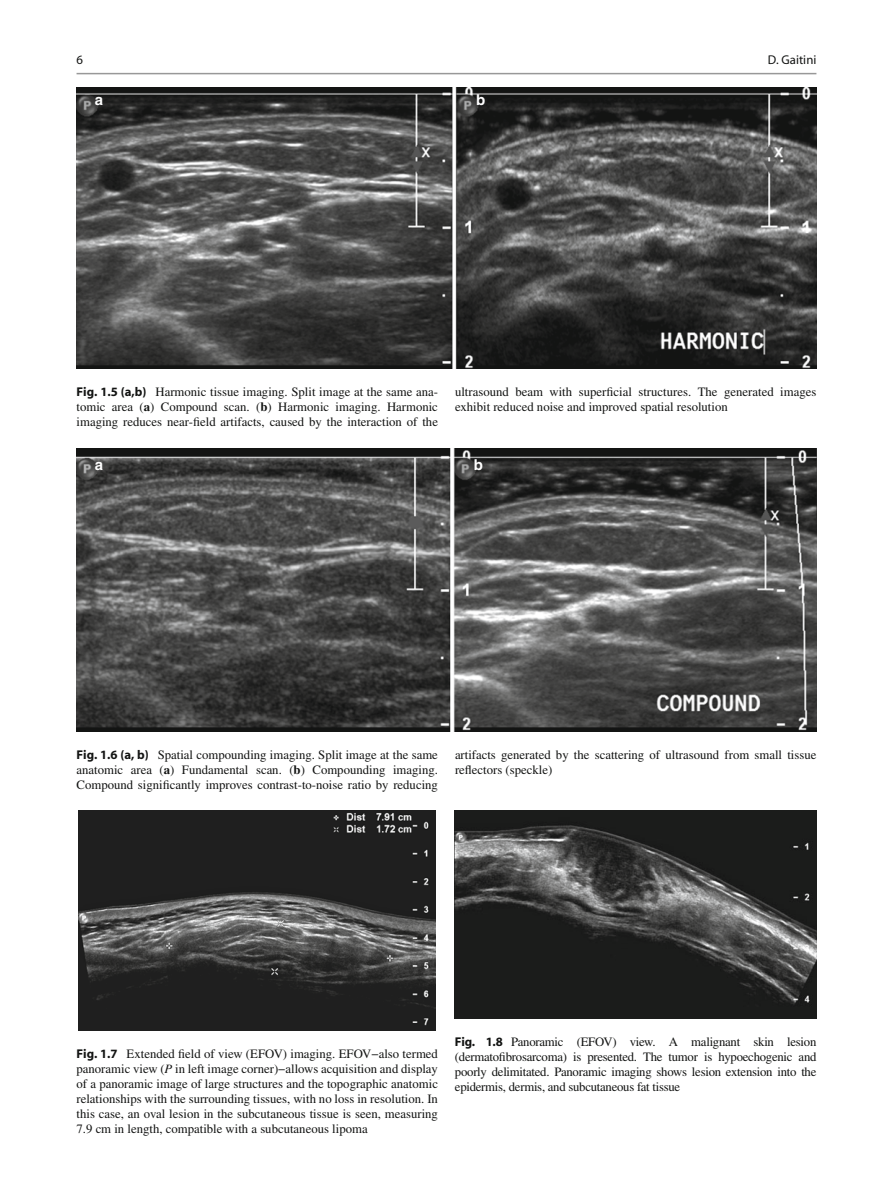
<style>
.page{position:relative;width:893px;height:1187px;background:#fff}
.page>*{position:absolute;margin:0;border:0;box-sizing:border-box;transform-origin:0 0}
.t1{font:700 15px "Helvetica";color:#fff}
.t2{font:12.75px/15px "Times";color:#131413;text-align:justify}
.t3{font:12.75px "Myriad";letter-spacing:.005em;color:#131413}
.s1{font-family:"Myriad";font-weight:700}
.s2{font-weight:700}
.s3{font-style:italic}
</style>
<div class="page">
<hr style="left:77px;top:73px;width:739px;height:1px;background:#989898">
<img style="left:77px;top:448px;width:739px;height:283px">
<img style="left:79px;top:810px;width:357px;height:220px">
<img style="left:455px;top:810px;width:361px;height:208px">
<img style="left:77px;top:88px;width:739px;height:280px">
<p class="t3" style="left:77px;top:55px;width:8px">6</p>
<p class="t3" style="left:768px;top:55px;width:50px">D. Gaitini</p>
<p class="t1" style="left:95px;top:90px;width:10px">a</p>
<p class="t1" style="left:476px;top:90px;width:11px">b</p>
<p class="t2" style="left:77px;top:385px;width:363px"><span class="s1">Fig. 1.5 (a,b)</span> Harmonic tissue imaging. Split image at the same ana&shy;tomic area ( <span class="s2">a</span> ) Compound scan. ( <span class="s2">b</span> ) Harmonic imaging. Harmonic imaging reduces near- fi eld artifacts, caused by the interaction of the</p>
<p class="t2" style="left:455px;top:385px;width:363px">ultrasound beam with super fi cial structures. The generated images exhibit reduced noise and improved spatial resolution</p>
<p class="t1" style="left:95px;top:456px;width:10px">a</p>
<p class="t1" style="left:474px;top:456px;width:11px">b</p>
<p class="t2" style="left:77px;top:748px;width:363px"><span class="s1">Fig. 1.6 (a, b)</span> Spatial compounding imaging. Split image at the same anatomic area ( <span class="s2">a</span> ) Fundamental scan. ( <span class="s2">b</span> ) Compounding imaging.<br>Compound signi fi cantly improves contrast-to-noise ratio by reducing</p>
<p class="t2" style="left:455px;top:748px;width:363px">artifacts generated by the scattering of ultrasound from small tissue re fl ectors (speckle)</p>
<p class="t2" style="left:77px;top:1046px;width:363px"><span class="s1">Fig. 1.7</span> Extended fi eld of view (EFOV) imaging. EFOV−also termed panoramic view ( <span class="s3">P</span> in left image corner)−allows acquisition and display of a panoramic image of large structures and the topographic anatomic relationships with the surrounding tissues, with no loss in resolution. In this case, an oval lesion in the subcutaneous tissue is seen, measuring 7.9 cm in length, compatible with a subcutaneous lipoma</p>
<p class="t2" style="left:455px;top:1035px;width:363px"><span class="s1">Fig. 1.8</span> Panoramic (EFOV) view. A malignant skin lesion (dermato fi brosarcoma) is presented. The tumor is hypoechogenic and poorly delimitated. Panoramic imaging shows lesion extension into the epidermis, dermis, and subcutaneous fat tissue</p>
</div>
